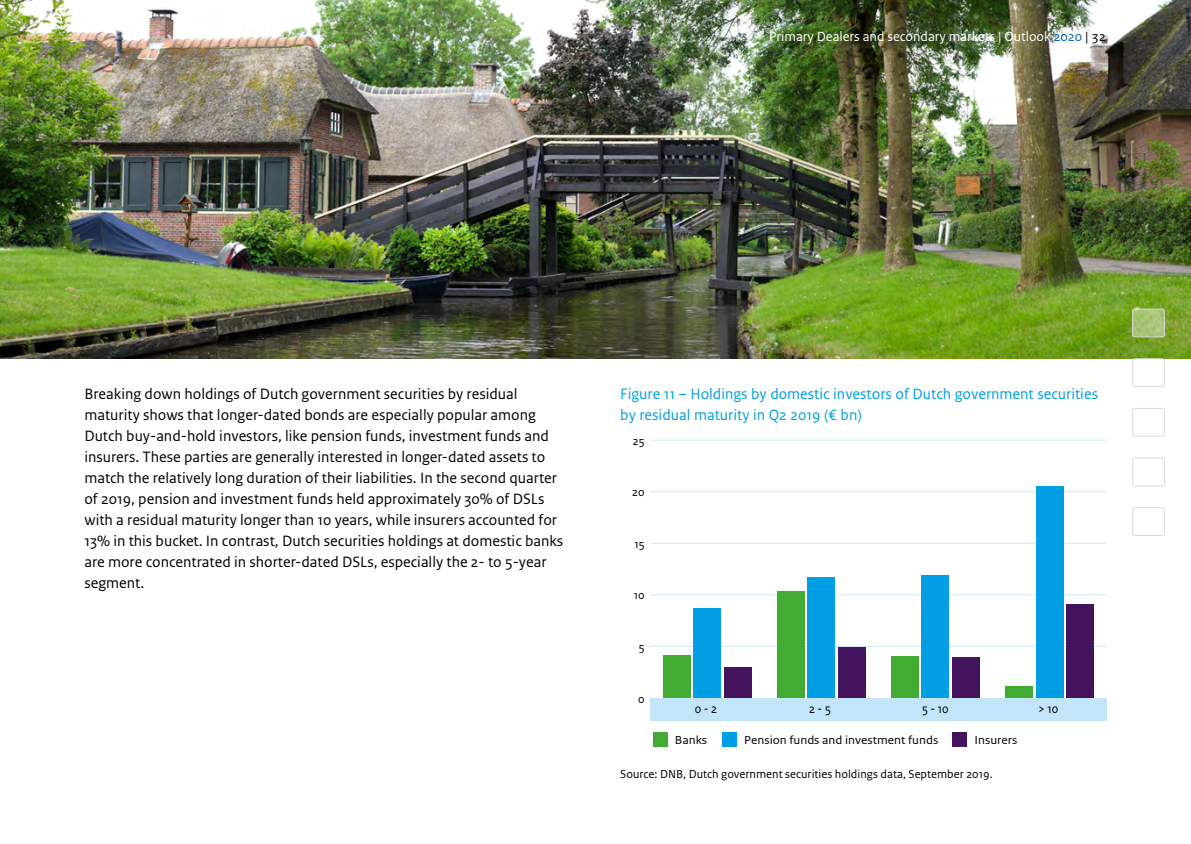
<style>
.page{position:relative;width:1191px;height:844px;background:#fff}
.page>*{position:absolute;margin:0;border:0;box-sizing:border-box;transform-origin:0 0}
.t1{font:15.75px/21px "Rijksoverheid Sans Text";color:#000}
.t2{font:15.75px/21px "Rijksoverheid Sans Text";color:#009ee3}
.t3{font:14px "Rijksoverheid Sans Text";color:#fff}
.t4{font:13.3px "Rijksoverheid Sans Text";color:#000;scale:.93 1}
.t5{font:12.25px "Rijksoverheid Sans Text";color:#000}
.t6{font:12.25px "Rijksoverheid Sans Text";color:#000;scale:1.06 1}
.s1{color:#0067b3}
.s2{color:#000}
</style>
<div class="page">
<div style="left:650px;top:698px;width:456px;height:22px;background:#c3e5f9"></div>
<hr style="left:650px;top:645px;width:456px;height:1px;background:#cde9fa">
<hr style="left:650px;top:594px;width:456px;height:1px;background:#cde9fa">
<hr style="left:650px;top:542px;width:456px;height:1px;background:#cde9fa">
<hr style="left:650px;top:491px;width:456px;height:1px;background:#cde9fa">
<hr style="left:650px;top:439px;width:456px;height:1px;background:#cde9fa">
<div style="left:724px;top:667px;width:27px;height:30px;background:#43135d"></div>
<div style="left:838px;top:647px;width:27px;height:50px;background:#43135d"></div>
<div style="left:952px;top:657px;width:27px;height:40px;background:#43135d"></div>
<div style="left:1066px;top:604px;width:27px;height:93px;background:#43135d"></div>
<div style="left:693px;top:608px;width:28px;height:89px;background:#009ee3"></div>
<div style="left:807px;top:577px;width:28px;height:120px;background:#009ee3"></div>
<div style="left:921px;top:575px;width:28px;height:122px;background:#009ee3"></div>
<div style="left:1035px;top:486px;width:28px;height:211px;background:#009ee3"></div>
<div style="left:663px;top:655px;width:27px;height:42px;background:#42ab31"></div>
<div style="left:777px;top:591px;width:27px;height:106px;background:#42ab31"></div>
<div style="left:891px;top:656px;width:27px;height:41px;background:#42ab31"></div>
<div style="left:1005px;top:686px;width:27px;height:11px;background:#42ab31"></div>
<div style="left:952px;top:732px;width:15px;height:15px;background:#43135d"></div>
<div style="left:722px;top:732px;width:15px;height:15px;background:#009ee3"></div>
<div style="left:653px;top:732px;width:15px;height:15px;background:#42ab31"></div>
<img style="left:0;top:0;width:1191px;height:358px">
<svg style="left:1132px;top:309px;width:32px;height:28px"></svg>
<div style="left:1132px;top:308px;width:32px;height:29px;border:1px solid #d9dada;border-radius:2px"></div>
<div style="left:1132px;top:358px;width:32px;height:29px;border:1px solid #d9dada;border-radius:2px"></div>
<div style="left:1132px;top:408px;width:32px;height:28px;border:1px solid #d9dada;border-radius:2px"></div>
<div style="left:1132px;top:457px;width:32px;height:29px;border:1px solid #d9dada;border-radius:2px"></div>
<div style="left:1132px;top:507px;width:32px;height:28px;border:1px solid #d9dada;border-radius:2px"></div>
<p class="t3" style="left:769px;top:28px;width:339px">Primary Dealers and secondary markets | Outlook <span class="s1">2020</span> <span class="s2">| 32</span></p>
<p class="t1" style="left:84px;top:384px;width:480px">Breaking down holdings of Dutch government securities by residual maturity shows that longer-dated bonds are especially popular among Dutch buy-and-hold investors, like pension funds, investment funds and insurers. These parties are generally interested in longer-dated assets to match the relatively long duration of their liabilities. In the second quarter of 2019, pension and investment funds held approximately 30% of DSLs with a residual maturity longer than 10 years, while insurers accounted for 13% in this bucket. In contrast, Dutch securities holdings at domestic banks are more concentrated in shorter-dated DSLs, especially the 2- to 5-year segment.</p>
<p class="t2" style="left:620px;top:384px;width:479px">Figure 11 – Holdings by domestic investors of Dutch government securities by residual maturity in Q2 2019 (€ bn)</p>
<p class="t5" style="left:633px;top:433px;width:13px">25</p>
<p class="t5" style="left:632px;top:485px;width:14px">20</p>
<p class="t5" style="left:634px;top:536px;width:12px">15</p>
<p class="t5" style="left:634px;top:588px;width:12px">10</p>
<p class="t5" style="left:639px;top:639px;width:7px">5</p>
<p class="t5" style="left:638px;top:691px;width:8px">0</p>
<p class="t4" style="left:694px;top:700px;width:26px">0 - 2</p>
<p class="t4" style="left:809px;top:700px;width:25px">2 - 5</p>
<p class="t4" style="left:922px;top:700px;width:30px">5 - 10</p>
<p class="t4" style="left:1038px;top:700px;width:23px">&gt; 10</p>
<p class="t6" style="left:675px;top:733px;width:32px">Banks</p>
<p class="t6" style="left:744px;top:733px;width:185px">Pension funds and investment funds</p>
<p class="t6" style="left:974px;top:733px;width:42px">Insurers</p>
<p class="t5" style="left:620px;top:766px;width:374px">Source: DNB, Dutch government securities holdings data, September 2019.</p>
</div>
